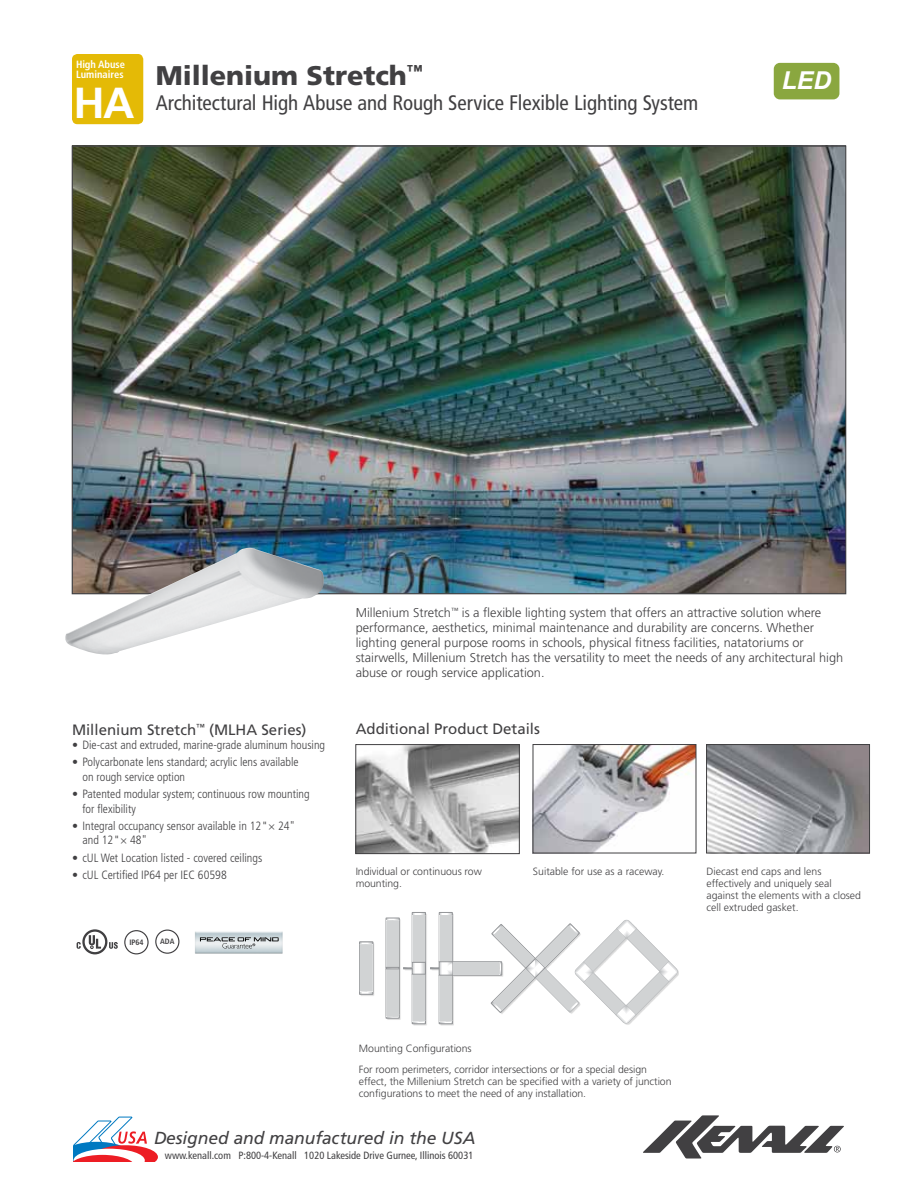
<style>
.page{position:relative;width:918px;height:1188px;background:#fff}
.page>*{position:absolute;margin:0;border:0;box-sizing:border-box;transform-origin:0 0}
.t1{font:700 43.35px "Frutiger LT Std";color:#fff}
.t2{font:900 27px "Frutiger LT Std";color:#414042}
.t3{font:italic 700 24.6px "Arial";color:#fff}
.t4{font:condensed 21px "Frutiger LT Std";letter-spacing:-.005em;color:#414042}
.t5{font:italic 17.4px "Frutiger LT Std";letter-spacing:-.005em;color:#414042}
.t6{font:15px "Frutiger LT Std";color:#414042}
.t7{font:300 12.75px/15px "Frutiger LT Std";color:#414042}
.t8{font:300 condensed 12px/14.4px "Frutiger LT Std";color:#414042}
.t9{font:300 10.5px/12px "Frutiger LT Std";letter-spacing:-.005em;color:#414042}
.t10{font:condensed 10.5px "Frutiger LT Std";color:#414042}
.t11{font:700 condensed 10.5px/10.5px "Frutiger LT Std";color:#fff}
.t12{font:700 condensed 7.8px "Frutiger LT Std";letter-spacing:-.01em;color:#414042}
.s1{font-stretch:normal}
</style>
<div class="page">
<svg style="left:643px;top:1115px;width:201px;height:44px"></svg>
<svg style="left:73px;top:1117px;width:85px;height:44px"></svg>
<div style="left:72px;top:54px;width:71px;height:70px;background:#e4ba06;border-radius:5px"></div>
<div style="left:774px;top:63px;width:65px;height:36px;background:#8aa73f;border-radius:6px"></div>
<img style="left:535px;top:746px;width:159px;height:105px">
<div style="left:533px;top:744px;width:163px;height:109px;border:1px solid #414042"></div>
<img style="left:708px;top:746px;width:160px;height:105px">
<div style="left:706px;top:744px;width:164px;height:109px;border:1px solid #414042"></div>
<img style="left:358px;top:746px;width:159px;height:106px">
<div style="left:356px;top:744px;width:163px;height:110px;border:1px solid #414042"></div>
<svg style="left:124px;top:930px;width:25px;height:24px"></svg>
<svg style="left:77px;top:929px;width:41px;height:25px"></svg>
<svg style="left:155px;top:930px;width:24px;height:24px"></svg>
<img style="left:195px;top:931px;width:88px;height:23px">
<img style="left:200px;top:937px;width:79px;height:4px">
<img style="left:222px;top:943px;width:30px;height:5px">
<div style="left:360px;top:913px;width:319px;height:112px;background:#000;opacity:.15"></div>
<svg style="left:360px;top:942px;width:13px;height:52px"></svg>
<hr style="left:360px;top:945px;width:1px;height:46px;background:#d1d3d4">
<hr style="left:361px;top:945px;width:1px;height:46px;background:#d1d3d4">
<hr style="left:362px;top:945px;width:1px;height:46px;background:#d1d3d4">
<hr style="left:363px;top:945px;width:1px;height:46px;background:#d1d3d4">
<hr style="left:364px;top:945px;width:1px;height:46px;background:#d1d3d4">
<hr style="left:365px;top:945px;width:1px;height:46px;background:#d1d3d4">
<hr style="left:366px;top:945px;width:1px;height:46px;background:#d1d3d4">
<hr style="left:367px;top:945px;width:1px;height:46px;background:#d1d3d4">
<hr style="left:368px;top:945px;width:1px;height:46px;background:#d1d3d4">
<hr style="left:369px;top:945px;width:1px;height:46px;background:#d1d3d4">
<hr style="left:370px;top:945px;width:1px;height:46px;background:#d1d3d4">
<hr style="left:371px;top:945px;width:1px;height:46px;background:#d1d3d4">
<hr style="left:372px;top:945px;width:1px;height:46px;background:#d1d3d4">
<svg style="left:386px;top:912px;width:291px;height:112px"></svg>
<img style="left:74px;top:148px;width:770px;height:444px">
<img style="left:65px;top:548px;width:262px;height:107px">
<p class="t11" style="left:76px;top:59px;width:50px">High Abuse<br>Luminaires</p>
<h1 class="t1" style="left:74px;top:77px;width:62px">HA</h1>
<h2 class="t2" style="left:156px;top:59px;width:269px">Millenium Stretch<sup>™</sup></h2>
<h3 class="t4" style="left:156px;top:91px;width:544px">Architectural High Abuse and Rough Service Flexible Lighting System</h3>
<h3 class="t3" style="left:782px;top:65px;width:51px">LED</h3>
<p class="t7" style="left:356px;top:605px;width:489px">Millenium Stretch<sup>™</sup> is a flexible lighting system that offers an attractive solution where performance, aesthetics, minimal maintenance and durability are concerns. Whether lighting general purpose rooms in schools, physical fitness facilities, natatoriums or stairwells, Millenium Stretch has the versatility to meet the needs of any architectural high abuse or rough service application.</p>
<h3 class="t6" style="left:72px;top:721px;width:236px">Millenium Stretch<sup>™</sup> (MLHA Series)</h3>
<p class="t8" style="left:72px;top:738px;width:255px">• Die-cast and extruded, marine-grade aluminum housing</p>
<p class="t8" style="left:82px;top:755px;width:218px;text-indent:-10px">• Polycarbonate lens standard; acrylic lens available on rough service option</p>
<p class="t8" style="left:82px;top:787px;width:229px;text-indent:-10px">• Patented modular system; continuous row mounting for flexibility</p>
<p class="t8" style="left:82px;top:819px;width:214px;text-indent:-10px">• Integral occupancy sensor available in 12<span class="s1">"</span>× 24" and 12<span class="s1">"</span>× 48"</p>
<p class="t8" style="left:72px;top:851px;width:192px">• cUL Wet Location listed - covered ceilings</p>
<p class="t8" style="left:72px;top:868px;width:156px">• cUL Certified IP64 per IEC 60598</p>
<p class="t12" style="left:129px;top:938px;width:16px">IP64</p>
<p class="t12" style="left:160px;top:937px;width:16px">ADA</p>
<h3 class="t6" style="left:356px;top:720px;width:186px">Additional Product Details</h3>
<p class="t9" style="left:356px;top:866px;width:128px">Individual or continuous row mounting.</p>
<p class="t9" style="left:533px;top:866px;width:133px">Suitable for use as a raceway.</p>
<p class="t9" style="left:706px;top:866px;width:156px">Diecast end caps and lens effectively and uniquely seal against the elements with a closed cell extruded gasket.</p>
<p class="t9" style="left:359px;top:1038px;width:290px;line-height:21px">Mounting Configurations<br>For room perimeters, corridor intersections or for a special design</p>
<p class="t9" style="left:359px;top:1075px;width:314px">effect, the Millenium Stretch can be specified with a variety of junction configurations to meet the need of any installation.</p>
<h3 class="t5" style="left:154px;top:1127px;width:323px">Designed and manufactured in the USA</h3>
<p class="t10" style="left:165px;top:1149px;width:310px">www.kenall.com P:800-4-Kenall 1020 Lakeside Drive Gurnee, Illinois 60031</p>
</div>
